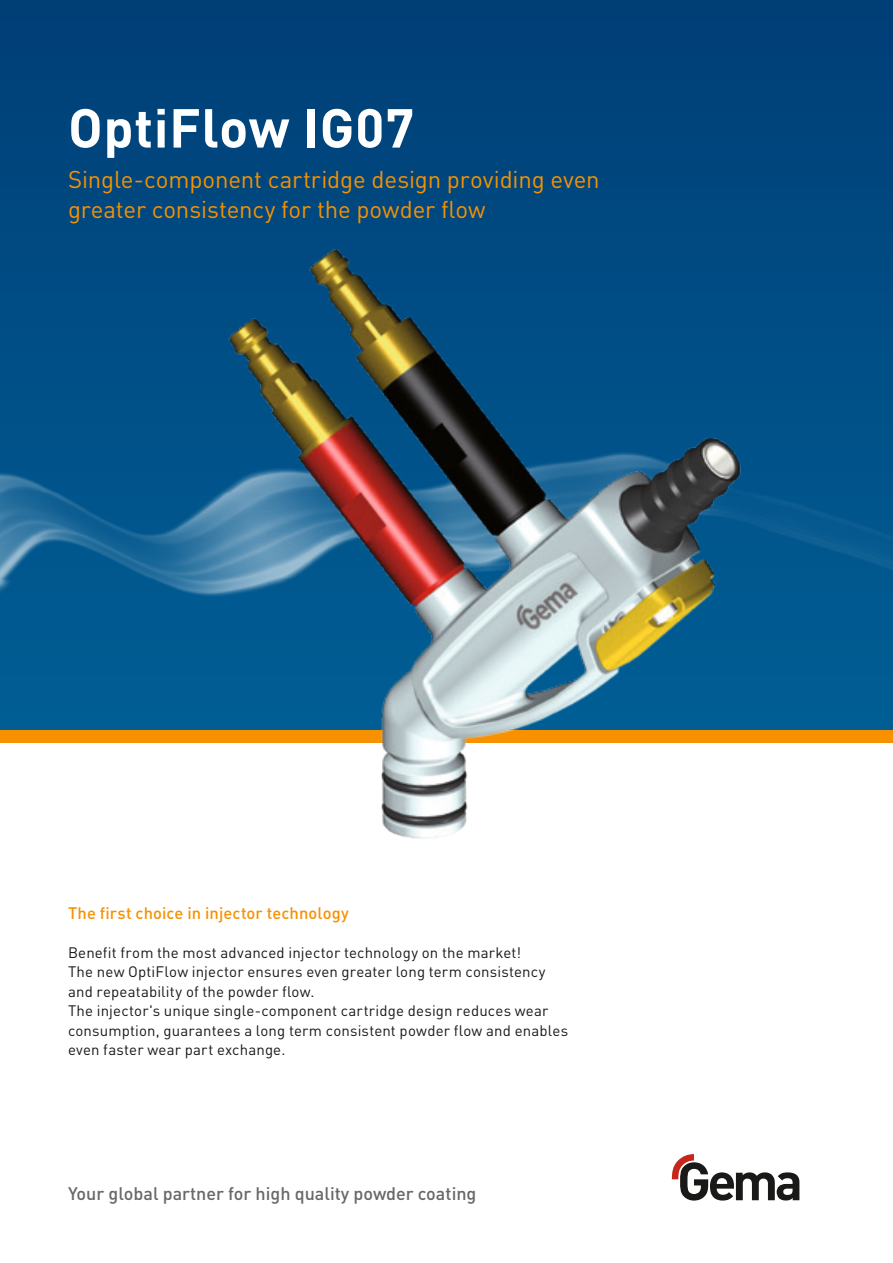
<style>
.page{position:relative;width:893px;height:1263px;background:#fff}
.page>*{position:absolute;margin:0;border:0;box-sizing:border-box;transform-origin:0 0}
.Main_Title_White_Bol{font:700 54px "DIN Pro";letter-spacing:.01em;color:#fff}
.Title_Orange_Regular{font:24px/30px "DIN Pro";letter-spacing:-.005em;color:#f79100}
.Slogan_Grey_Medium_1{font:500 18px "DIN Pro";color:#686868}
.Subtitle_Orange_Medi{font:500 16.5px "DIN Pro";letter-spacing:.005em;color:#f79100}
.Copy_Black_Regular_1{font:15px/19.5px "DIN Pro";letter-spacing:.01em;color:#191917}
</style>
<div class="page">
<div style="left:0;top:0;width:893px;height:737px;background:#00447c"></div>
<svg style="left:672px;top:1154px;width:127px;height:46px"></svg>
<img style="left:0;top:317px;width:893px;height:426px">
<img style="left:183px;top:249px;width:634px;height:590px">
<p class="Main_Title_White_Bol" style="left:68px;top:83px;width:348px">OptiFlow IG07</p>
<p class="Title_Orange_Regular" style="left:68px;top:162px;width:533px">Single-component cartridge design providing even greater consistency for the powder flow</p>
<p class="Subtitle_Orange_Medi" style="left:68px;top:899px;width:282px">The first choice in injector technology</p>
<p class="Copy_Black_Regular_1" style="left:68px;top:941px;width:455px">Benefit from the most advanced injector technology on the market!</p>
<p class="Copy_Black_Regular_1" style="left:68px;top:960px;width:479px">The new OptiFlow injector ensures even greater long term consistency and repeatability of the powder flow.</p>
<p class="Copy_Black_Regular_1" style="left:68px;top:999px;width:502px">The injector's unique single-component cartridge design reduces wear consumption, guarantees a long term consistent powder flow and enables even faster wear part exchange.</p>
<p class="Slogan_Grey_Medium_1" style="left:68px;top:1179px;width:410px">Your global partner for high quality powder coating</p>
</div>
